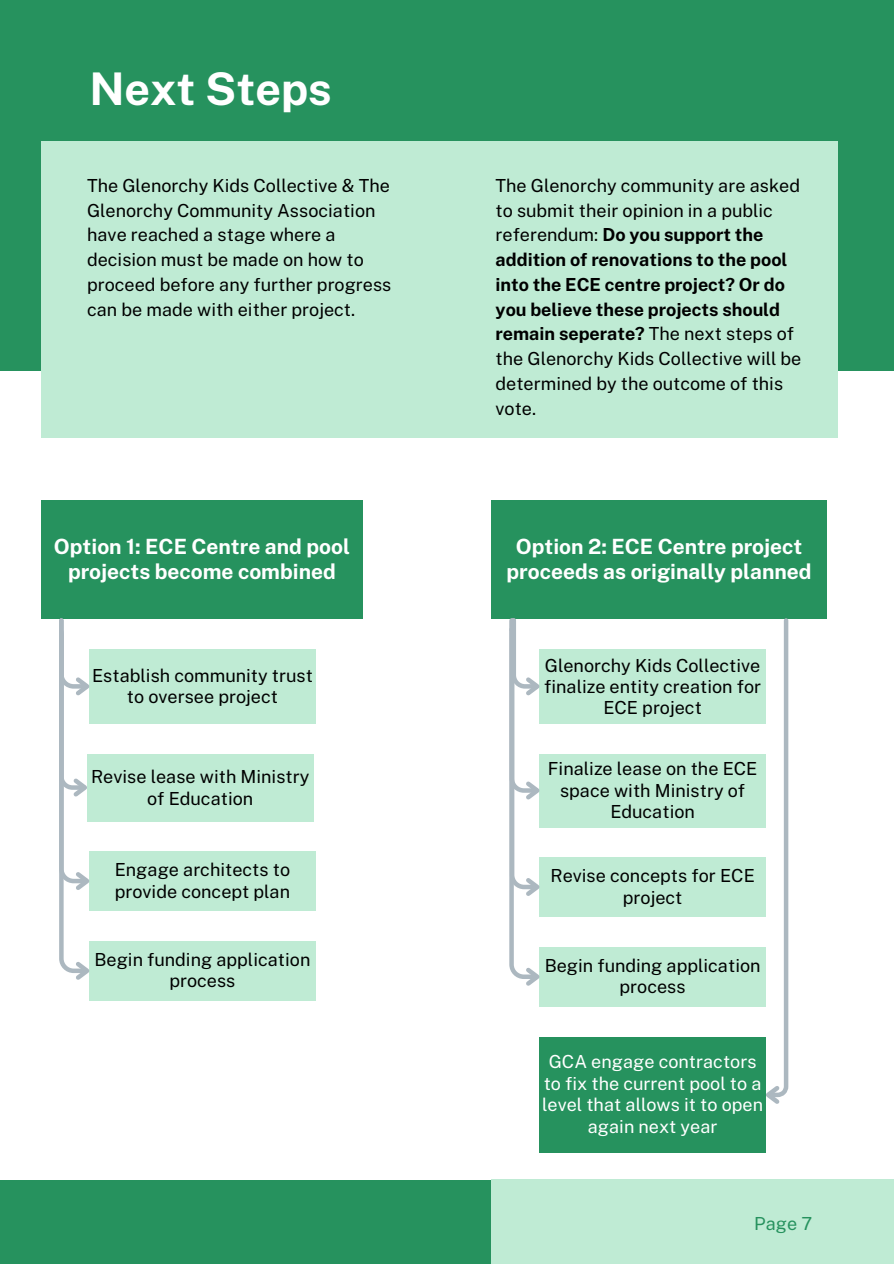
<style>
.page{position:relative;width:894px;height:1264px;background:#fff}
.page>*{position:absolute;margin:0;border:0;box-sizing:border-box;transform-origin:0 0}
.t1{font:700 45px "Public Sans";color:#fff}
.t2{font:700 21px/24.8px "Public Sans";color:#fff;text-align:center}
.t3{font:18px/24.8px "Public Sans";color:#000;text-align:center}
.t4{font:18px/21.3px "Public Sans";color:#fff;text-align:center}
.t5{font:18px "Public Sans";color:#26925e}
.s1{font-weight:700}
</style>
<div class="page">
<div style="left:0;top:1179px;width:491px;height:84px;background:#26925e"></div>
<div style="left:491px;top:1179px;width:402px;height:84px;background:#bfebd4"></div>
<div style="left:0;top:0;width:893px;height:371px;background:#26925e"></div>
<div style="left:41px;top:141px;width:796px;height:297px;background:#bfebd4"></div>
<div style="left:41px;top:500px;width:322px;height:118px;background:#26925e"></div>
<div style="left:89px;top:649px;width:226px;height:74px;background:#bfebd4"></div>
<div style="left:87px;top:754px;width:226px;height:67px;background:#bfebd4"></div>
<div style="left:89px;top:851px;width:226px;height:59px;background:#bfebd4"></div>
<div style="left:89px;top:941px;width:226px;height:59px;background:#bfebd4"></div>
<svg style="left:57px;top:618px;width:38px;height:362px"></svg>
<div style="left:491px;top:500px;width:335px;height:118px;background:#26925e"></div>
<div style="left:539px;top:649px;width:226px;height:74px;background:#bfebd4"></div>
<div style="left:539px;top:754px;width:226px;height:73px;background:#bfebd4"></div>
<div style="left:539px;top:857px;width:226px;height:59px;background:#bfebd4"></div>
<div style="left:539px;top:946px;width:226px;height:60px;background:#bfebd4"></div>
<svg style="left:507px;top:618px;width:37px;height:368px"></svg>
<svg style="left:760px;top:618px;width:30px;height:489px"></svg>
<div style="left:539px;top:1036px;width:226px;height:116px;background:#26925e"></div>
<p class="t1" style="left:89px;top:62px;width:244px">Next Steps</p>
<p class="t3" style="left:87px;top:173px;width:306px;text-align:left">The Glenorchy Kids Collective &amp; The<br>Glenorchy Community Association have reached a stage where a decision must be made on how to proceed before any further progress can be made with either project.</p>
<h2 class="t3" style="left:495px;top:173px;width:307px;text-align:left">The Glenorchy community are asked to submit their opinion in a public referendum: <span class="s1">Do you support the addition of renovations to the pool into the ECE centre project? Or do you believe these projects should remain seperate?</span> The next steps of the Glenorchy Kids Collective will be determined by the outcome of this vote.</h2>
<h2 class="t2" style="left:54px;top:534px;width:297px">Option 1: ECE Centre and pool projects become combined</h2>
<p class="t3" style="left:92px;top:664px;width:222px;line-height:21.3px">Establish community trust to oversee project</p>
<p class="t3" style="left:91px;top:766px;width:220px;line-height:21.3px">Revise lease with Ministry of Education</p>
<p class="t3" style="left:115px;top:859px;width:177px;line-height:21.3px;text-align:left">Engage architects to provide concept plan</p>
<p class="t3" style="left:94px;top:948px;width:217px;line-height:21.3px">Begin funding application process</p>
<p class="t2" style="left:506px;top:534px;width:306px">Option 2: ECE Centre project proceeds as originally planned</p>
<p class="t3" style="left:544px;top:654px;width:218px;line-height:21.3px">Glenorchy Kids Collective finalize entity creation for<br>ECE project</p>
<p class="t3" style="left:547px;top:758px;width:211px;line-height:21.3px">Finalize lease on the ECE space with Ministry of<br>Education</p>
<p class="t3" style="left:550px;top:865px;width:206px;line-height:21.3px">Revise concepts for ECE project</p>
<p class="t3" style="left:544px;top:954px;width:217px;line-height:21.3px">Begin funding application process</p>
<p class="t4" style="left:542px;top:1051px;width:222px">GCA engage contractors to fix the current pool to a level that allows it to open again next year</p>
<h1 class="t5" style="left:754px;top:1212px;width:59px">Page 7</h1>
</div>
